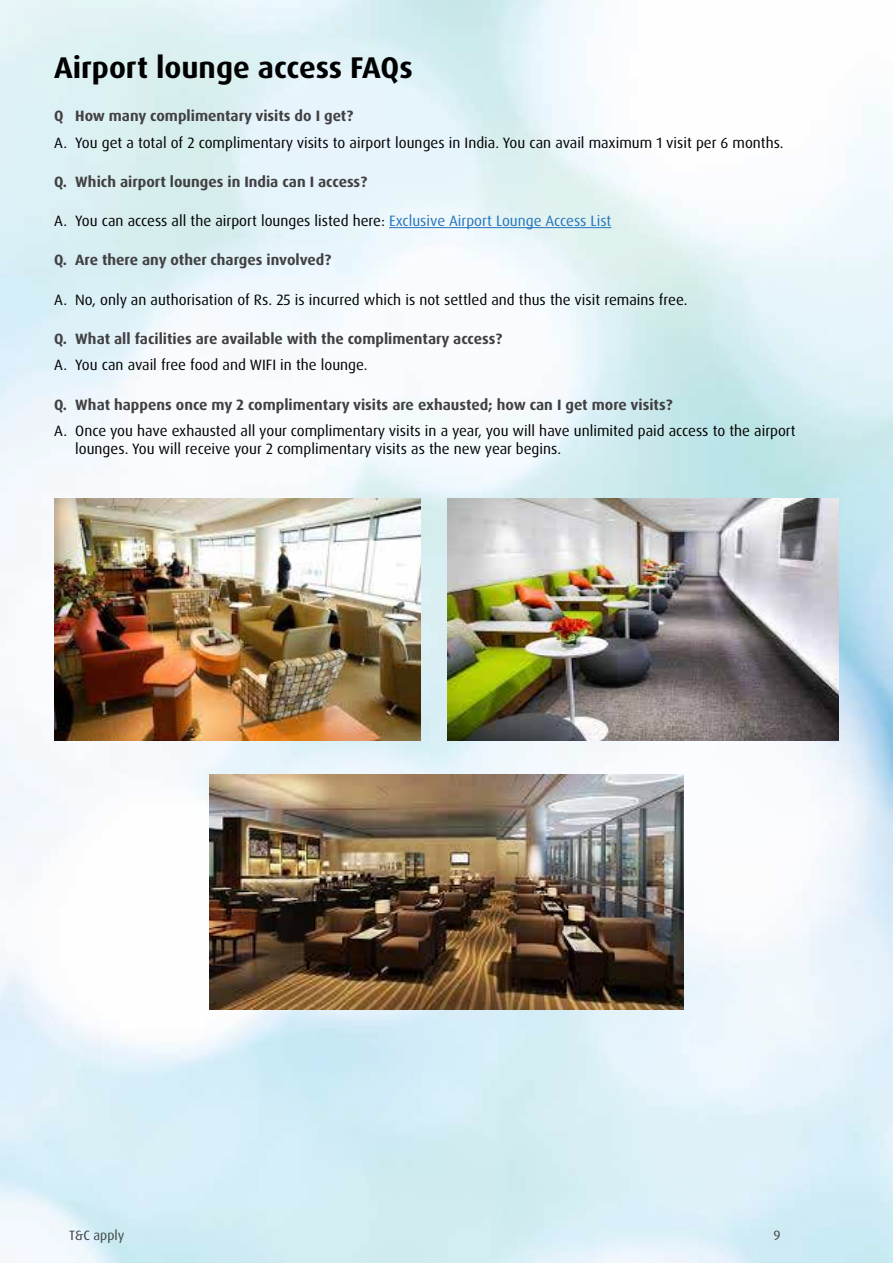
<style>
.page{position:relative;width:893px;height:1263px;background:#fff}
.page>*{position:absolute;margin:0;border:0;box-sizing:border-box;transform-origin:0 0}
.t1{font:700 30px "Dax OT";color:#000}
.t2{font:15px/18px "Dax OT";color:#000}
.t3{font:700 15px "Dax OT";color:#414042}
.t4{font:13.5px "Dax OT";color:#414042}
.s1{color:#2574bb}
</style>
<div class="page">
<img style="left:0;top:0;width:893px;height:1263px">
<hr style="left:389px;top:227px;width:222px;height:1px;background:#2574bb">
<img style="left:210px;top:774px;width:473px;height:236px">
<img style="left:54px;top:499px;width:367px;height:241px">
<img style="left:447px;top:499px;width:392px;height:241px">
<h1 class="t1" style="left:54px;top:48px;width:360px">Airport lounge access FAQs</h1>
<p class="t3" style="left:54px;top:106px;width:301px">Q How many complimentary visits do I get?</p>
<p class="t2" style="left:54px;top:134px;width:731px">A. You get a total of 2 complimentary visits to airport lounges in India. You can avail maximum 1 visit per 6 months.</p>
<p class="t3" style="left:54px;top:172px;width:315px">Q. Which airport lounges in India can I access?</p>
<p class="t2" style="left:54px;top:212px;width:559px">A. You can access all the airport lounges listed here: <span class="s1">Exclusive Airport Lounge Access List</span></p>
<p class="t3" style="left:54px;top:251px;width:279px">Q. Are there any other charges involved?</p>
<p class="t2" style="left:54px;top:291px;width:635px">A. No, only an authorisation of Rs. 25 is incurred which is not settled and thus the visit remains free.</p>
<p class="t3" style="left:54px;top:329px;width:450px">Q. What all facilities are available with the complimentary access?</p>
<p class="t2" style="left:54px;top:356px;width:315px">A. You can avail free food and WIFI in the lounge.</p>
<p class="t3" style="left:54px;top:395px;width:620px">Q. What happens once my 2 complimentary visits are exhausted; how can I get more visits?</p>
<p class="t2" style="left:75px;top:422px;width:722px;text-indent:-21px">A. Once you have exhausted all your complimentary visits in a year, you will have unlimited paid access to the airport lounges. You will receive your 2 complimentary visits as the new year begins.</p>
<p class="t4" style="left:69px;top:1226px;width:57px">T&amp;C apply</p>
<p class="t4" style="left:773px;top:1226px;width:9px">9</p>
</div>
